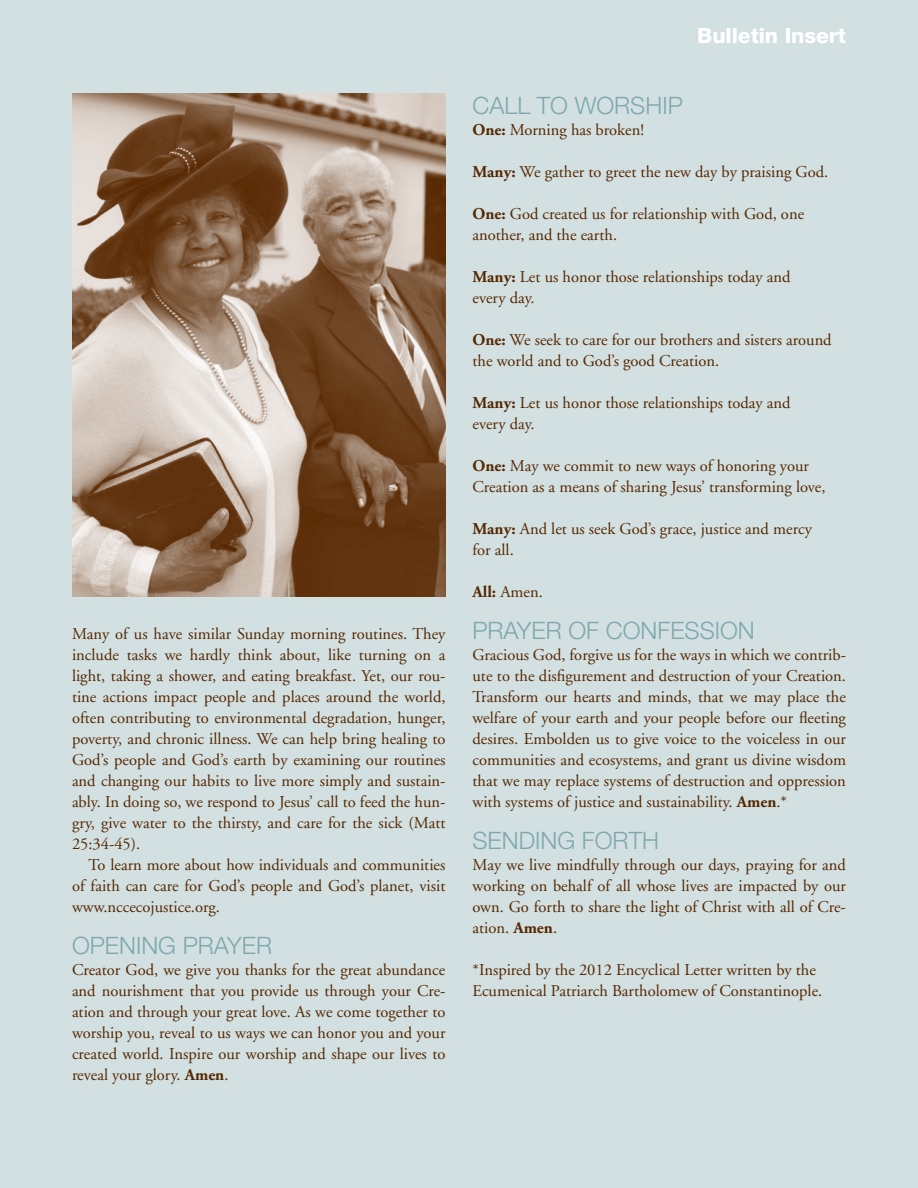
<style>
.page{position:relative;width:918px;height:1188px;background:#d2e0e2}
.page>*{position:absolute;margin:0;border:0;box-sizing:border-box;transform-origin:0 0}
.t1{font:300 24px "Helvetica Neue";color:#7ea8ad}
.t2{font:800 21px "Helvetica Neue";color:#fff}
.t3{font:16.5px/21px "Adobe Garamond";color:#572700}
.s1{font-weight:700}
</style>
<div class="page">
<img style="left:72px;top:93px;width:374px;height:504px">
<p class="t3" style="left:72px;top:624px;width:375px;text-align:justify">Many of us have similar Sunday morning routines. They include tasks we hardly think about, like turning on a light, taking a shower, and eating breakfast. Yet, our rou&shy;tine actions impact people and places around the world, often contributing to environmental degradation, hunger, poverty, and chronic illness. We can help bring healing to God’s people and God’s earth by examining our routines and changing our habits to live more simply and sustain&shy;ably. In doing so, we respond to Jesus’ call to feed the hun&shy;gry, give water to the thirsty, and care for the sick (Matt 25:34-45).</p>
<p class="t3" style="left:72px;top:855px;width:375px;text-align:justify;text-indent:16px">To learn more about how individuals and communities of faith can care for God’s people and God’s planet, visit www.nccecojustice.org.</p>
<h1 class="t1" style="left:72px;top:931px;width:202px">OPENING PRAYER</h1>
<p class="t3" style="left:72px;top:960px;width:375px;text-align:justify">Creator God, we give you thanks for the great abundance and nourishment that you provide us through your Cre&shy;ation and through your great love. As we come together to worship you, reveal to us ways we can honor you and your created world. Inspire our worship and shape our lives to reveal your glory. <span class="s1">Amen</span>.</p>
<p class="t2" style="left:697px;top:23px;width:150px">Bulletin Insert</p>
<h1 class="t1" style="left:472px;top:91px;width:212px">CALL TO WORSHIP</h1>
<p class="t3" style="left:472px;top:120px;width:173px"><span class="s1">One:</span> Morning has broken!</p>
<p class="t3" style="left:472px;top:162px;width:357px"><span class="s1">Many:</span> We gather to greet the new day by praising God.</p>
<p class="t3" style="left:472px;top:204px;width:333px"><span class="s1">One:</span> God created us for relationship with God, one another, and the earth.</p>
<p class="t3" style="left:472px;top:267px;width:320px"><span class="s1">Many:</span> Let us honor those relationships today and every day.</p>
<p class="t3" style="left:472px;top:330px;width:361px"><span class="s1">One:</span> We seek to care for our brothers and sisters around the world and to God’s good Creation.</p>
<p class="t3" style="left:472px;top:393px;width:320px"><span class="s1">Many:</span> Let us honor those relationships today and every day.</p>
<p class="t3" style="left:472px;top:456px;width:355px"><span class="s1">One:</span> May we commit to new ways of honoring your<br>Creation as a means of sharing Jesus’ transforming love,</p>
<p class="t3" style="left:472px;top:519px;width:341px"><span class="s1">Many:</span> And let us seek God’s grace, justice and mercy for all.</p>
<p class="t3" style="left:472px;top:582px;width:72px"><span class="s1">All:</span> Amen.</p>
<h1 class="t1" style="left:472px;top:616px;width:284px">PRAYER OF CONFESSION</h1>
<p class="t3" style="left:472px;top:645px;width:375px;text-align:justify">Gracious God, forgive us for the ways in which we contrib&shy;ute to the disfigurement and destruction of your Creation.<br>Transform our hearts and minds, that we may place the welfare of your earth and your people before our fleeting desires. Embolden us to give voice to the voiceless in our communities and ecosystems, and grant us divine wisdom that we may replace systems of destruction and oppression with systems of justice and sustainability. <span class="s1">Amen</span>.*</p>
<h1 class="t1" style="left:472px;top:826px;width:188px">SENDI NG FORTH</h1>
<p class="t3" style="left:472px;top:855px;width:375px;text-align:justify">May we live mindfully through our days, praying for and working on behalf of all whose lives are impacted by our own. Go forth to share the light of Christ with all of Cre&shy;ation. <span class="s1">Amen</span>.</p>
<p class="t3" style="left:472px;top:960px;width:351px">*Inspired by the 2012 Encyclical Letter written by the<br>Ecumenical Patriarch Bartholomew of Constantinople.</p>
</div>
